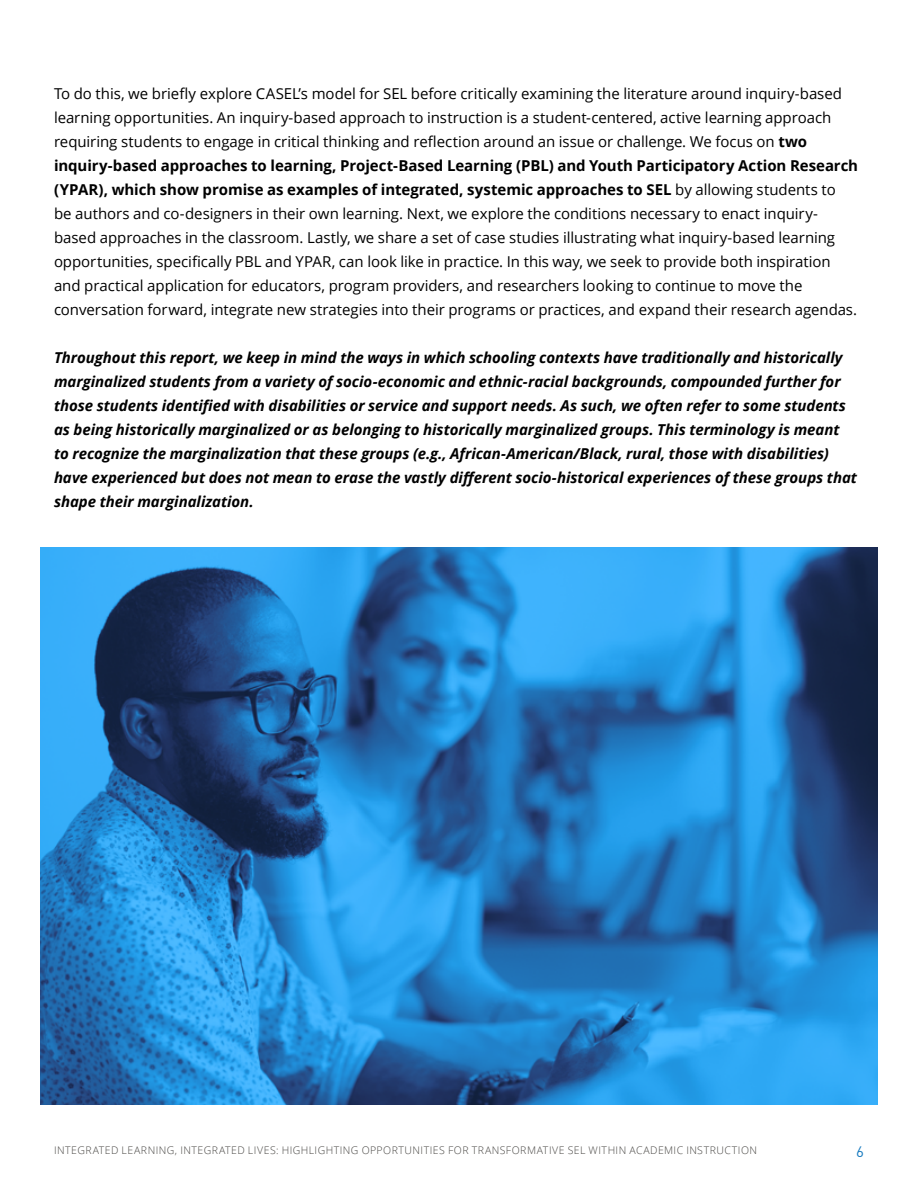
<style>
.page{position:relative;width:918px;height:1188px;background:#fff}
.page>*{position:absolute;margin:0;border:0;box-sizing:border-box;transform-origin:0 0}
.t1{font:15px/24px "Open Sans";letter-spacing:-.005em;color:#000}
.t2{font:italic 700 15px/24px "Open Sans";letter-spacing:-.005em;color:#000}
.t3{font:15px "DIN";color:#167abf}
.t4{font:300 10.5px "Open Sans";letter-spacing:.04em;color:#474542}
.s1{font-weight:700}
</style>
<div class="page">
<img style="left:40px;top:548px;width:838px;height:556px">
<p class="t1" style="left:54px;top:81px;width:806px">To do this, we briefly explore CASEL’s model for SEL before critically examining the literature around inquiry-based learning opportunities. An inquiry-based approach to instruction is a student-centered, active learning approach requiring students to engage in critical thinking and reflection around an issue or challenge. We focus on <span class="s1">two inquiry-based approaches to learning, Project-Based Learning (PBL) and Youth Participatory Action Research (YPAR), which show promise as examples of integrated, systemic approaches to SEL</span> by allowing students to<br>be authors and co-designers in their own learning. Next, we explore the conditions necessary to enact inquiry&shy;based approaches in the classroom. Lastly, we share a set of case studies illustrating what inquiry-based learning opportunities, specifically PBL and YPAR, can look like in practice. In this way, we seek to provide both inspiration and practical application for educators, program providers, and researchers looking to continue to move the conversation forward, integrate new strategies into their programs or practices, and expand their research agendas.</p>
<p class="t2" style="left:54px;top:345px;width:805px">Throughout this report, we keep in mind the ways in which schooling contexts have traditionally and historically marginalized students from a variety of socio-economic and ethnic-racial backgrounds, compounded further for those students identified with disabilities or service and support needs. As such, we often refer to some students as being historically marginalized or as belonging to historically marginalized groups. This terminology is meant to recognize the marginalization that these groups (e.g., African-American/Black, rural, those with disabilities) have experienced but does not mean to erase the vastly different socio-historical experiences of these groups that shape their marginalization.</p>
<p class="t4" style="left:54px;top:1143px;width:705px">INTEGRATED LEARNING, INTEGRATED LIVES: HIGHLIGHTING OPPORTUNITIES FOR TRANSFORMATIVE SEL WITHIN ACADEMIC INSTRUCTION</p>
<p class="t3" style="left:856px;top:1142px;width:9px">6</p>
</div>
